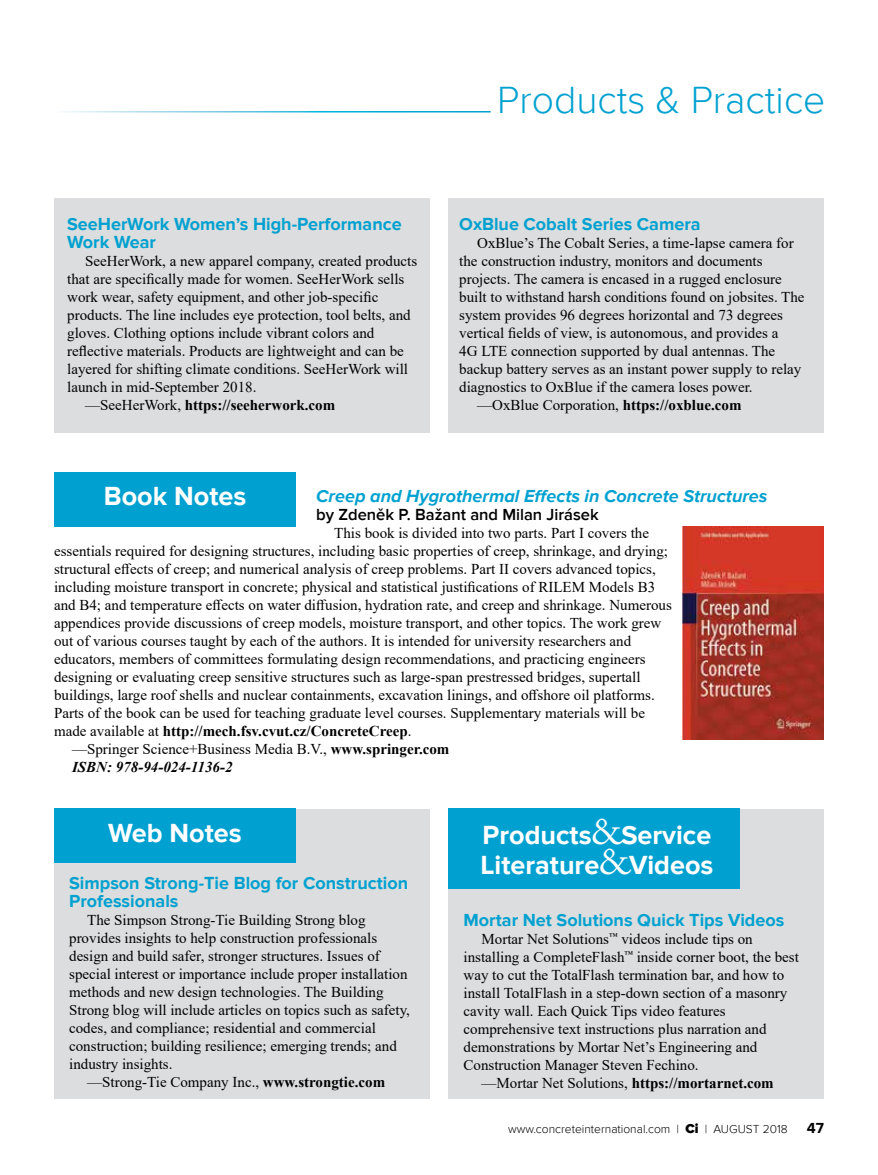
<style>
.page{position:relative;width:878px;height:1175px;background:#fff}
.page>*{position:absolute;margin:0;border:0;box-sizing:border-box;transform-origin:0 0}
.t1{font:300 39px "Proxima Nova";color:#00a1d0}
.t2{font:700 27px/30px "Proxima Nova";color:#fff}
.t3{font:700 18px/18px "Proxima Nova";color:#00a1d0}
.t4{font:italic 700 18px "Proxima Nova";color:#00a1d0}
.t5{font:600 16.5px "Proxima Nova";color:#000}
.t6{font:15px "Times New Roman";color:#000}
.t7{font:700 15px "Times New Roman";color:#000}
.t8{font:italic 700 15px "Times New Roman";color:#000}
.t9{font:700 15px "Proxima Nova";color:#000}
.t10{font:300 12px "Proxima Nova";color:#000}
.s1{font-weight:400}
.s2{font-weight:700}
.s3{font-family:"Adobe Caslon Pro";font-weight:400;font-size:36px}
.s4{font-weight:900;font-size:13.5px}
</style>
<div class="page">
<div style="left:54px;top:472px;width:242px;height:54px;background:#00a1d0"></div>
<img style="left:683px;top:526px;width:141px;height:214px">
<div style="left:448px;top:808px;width:376px;height:290px;background:#dcddde"></div>
<div style="left:54px;top:808px;width:376px;height:290px;background:#dcddde"></div>
<div style="left:54px;top:808px;width:242px;height:54px;background:#00a1d0"></div>
<div style="left:448px;top:808px;width:291px;height:81px;background:#00a1d0"></div>
<div style="left:54px;top:198px;width:376px;height:234px;background:#dcddde"></div>
<div style="left:448px;top:198px;width:376px;height:234px;background:#dcddde"></div>
<p class="t3" style="left:67px;top:216px;width:336px">SeeHerWork Women’s High-Performance<br>Work Wear</p>
<p class="t6" style="left:85px;top:251px;width:333px">SeeHerWork, a new apparel company, created products</p>
<p class="t6" style="left:67px;top:269px;width:339px">that are specifically made for women. SeeHerWork sells</p>
<p class="t6" style="left:67px;top:287px;width:312px">work wear, safety equipment, and other job-specific</p>
<p class="t6" style="left:67px;top:305px;width:345px">products. The line includes eye protection, tool belts, and</p>
<p class="t6" style="left:67px;top:323px;width:309px">gloves. Clothing options include vibrant colors and</p>
<p class="t6" style="left:67px;top:341px;width:338px">reflective materials. Products are lightweight and can be</p>
<p class="t6" style="left:67px;top:359px;width:342px">layered for shifting climate conditions. SeeHerWork will</p>
<p class="t6" style="left:67px;top:377px;width:191px">launch in mid-September 2018.</p>
<p class="t7" style="left:85px;top:394px;width:251px"><span class="s1">—SeeHerWork,</span> https://seeherwork.com</p>
<h1 class="t1" style="left:497px;top:77px;width:329px">Products &amp; Practice</h1>
<p class="t3" style="left:459px;top:216px;width:243px">OxBlue Cobalt Series Camera</p>
<p class="t6" style="left:477px;top:233px;width:318px">OxBlue’s The Cobalt Series, a time-lapse camera for</p>
<p class="t6" style="left:459px;top:251px;width:305px">the construction industry, monitors and documents</p>
<p class="t6" style="left:459px;top:269px;width:324px">projects. The camera is encased in a rugged enclosure</p>
<p class="t6" style="left:459px;top:287px;width:347px">built to withstand harsh conditions found on jobsites. The</p>
<p class="t6" style="left:459px;top:305px;width:325px">system provides 96 degrees horizontal and 73 degrees</p>
<p class="t6" style="left:459px;top:323px;width:320px">vertical fields of view, is autonomous, and provides a</p>
<p class="t6" style="left:459px;top:341px;width:317px">4G LTE connection supported by dual antennas. The</p>
<p class="t6" style="left:459px;top:359px;width:344px">backup battery serves as an instant power supply to relay</p>
<p class="t6" style="left:459px;top:377px;width:295px">diagnostics to OxBlue if the camera loses power.</p>
<p class="t6" style="left:477px;top:395px;width:266px">—OxBlue Corporation, <span class="s2">https://oxblue.com</span></p>
<h2 class="t2" style="left:104px;top:482px;width:144px">Book Notes</h2>
<p class="t4" style="left:316px;top:486px;width:453px">Creep and Hygrothermal Effects in Concrete Structures</p>
<p class="t5" style="left:316px;top:505px;width:284px">by Zdeněk P. Bažant and Milan Jirásek</p>
<p class="t6" style="left:334px;top:522px;width:316px">This book is divided into two parts. Part I covers the</p>
<p class="t6" style="left:54px;top:540px;width:615px">essentials required for designing structures, including basic properties of creep, shrinkage, and drying;</p>
<p class="t6" style="left:54px;top:558px;width:603px">structural effects of creep; and numerical analysis of creep problems. Part II covers advanced topics,</p>
<p class="t6" style="left:54px;top:576px;width:602px">including moisture transport in concrete; physical and statistical justifications of RILEM Models B3</p>
<p class="t6" style="left:54px;top:594px;width:619px">and B4; and temperature effects on water diffusion, hydration rate, and creep and shrinkage. Numerous</p>
<p class="t6" style="left:54px;top:612px;width:609px">appendices provide discussions of creep models, moisture transport, and other topics. The work grew</p>
<p class="t6" style="left:54px;top:630px;width:578px">out of various courses taught by each of the authors. It is intended for university researchers and</p>
<p class="t6" style="left:54px;top:648px;width:593px">educators, members of committees formulating design recommendations, and practicing engineers</p>
<p class="t6" style="left:54px;top:666px;width:588px">designing or evaluating creep sensitive structures such as large-span prestressed bridges, supertall</p>
<p class="t6" style="left:54px;top:684px;width:602px">buildings, large roof shells and nuclear containments, excavation linings, and offshore oil platforms.</p>
<p class="t6" style="left:54px;top:702px;width:592px">Parts of the book can be used for teaching graduate level courses. Supplementary materials will be</p>
<p class="t7" style="left:54px;top:720px;width:359px"><span class="s1">made available at</span> http://mech.fsv.cvut.cz/ConcreteCreep<span class="s1">.</span></p>
<p class="t6" style="left:72px;top:738px;width:379px">—Springer Science+Business Media B.V., <span class="s2">www.springer.com</span></p>
<p class="t8" style="left:72px;top:756px;width:162px">ISBN: 978-94-024-1136-2</p>
<h2 class="t2" style="left:108px;top:818px;width:135px">Web Notes</h2>
<p class="t3" style="left:69px;top:874px;width:340px">Simpson Strong-Tie Blog for Construction<br>Professionals</p>
<p class="t6" style="left:87px;top:909px;width:280px">The Simpson Strong-Tie Building Strong blog</p>
<p class="t6" style="left:69px;top:927px;width:309px">provides insights to help construction professionals</p>
<p class="t6" style="left:69px;top:945px;width:312px">design and build safer, stronger structures. Issues of</p>
<p class="t6" style="left:69px;top:963px;width:340px">special interest or importance include proper installation</p>
<p class="t6" style="left:69px;top:981px;width:316px">methods and new design technologies. The Building</p>
<p class="t6" style="left:69px;top:999px;width:342px">Strong blog will include articles on topics such as safety,</p>
<p class="t6" style="left:69px;top:1017px;width:308px">codes, and compliance; residential and commercial</p>
<p class="t6" style="left:69px;top:1035px;width:329px">construction; building resilience; emerging trends; and</p>
<p class="t6" style="left:69px;top:1053px;width:105px">industry insights.</p>
<p class="t6" style="left:87px;top:1071px;width:299px">—Strong-Tie Company Inc., <span class="s2">www.strongtie.com</span></p>
<h2 class="t2" style="left:480px;top:821px;width:234px">Products<span class="s3">&amp;</span>Service<br>Literature<span class="s3">&amp;</span>Videos</h2>
<p class="t3" style="left:463px;top:911px;width:322px">Mortar Net Solutions Quick Tips Videos</p>
<p class="t6" style="left:481px;top:928px;width:273px">Mortar Net Solutions<sup>™</sup> videos include tips on</p>
<p class="t6" style="left:463px;top:946px;width:337px">installing a CompleteFlash<sup>™</sup> inside corner boot, the best</p>
<p class="t6" style="left:463px;top:964px;width:322px">way to cut the TotalFlash termination bar, and how to</p>
<p class="t6" style="left:463px;top:982px;width:325px">install TotalFlash in a step-down section of a masonry</p>
<p class="t6" style="left:463px;top:1000px;width:264px">cavity wall. Each Quick Tips video features</p>
<p class="t6" style="left:463px;top:1018px;width:304px">comprehensive text instructions plus narration and</p>
<p class="t6" style="left:463px;top:1036px;width:295px">demonstrations by Mortar Net’s Engineering and</p>
<p class="t6" style="left:463px;top:1054px;width:236px">Construction Manager Steven Fechino.</p>
<p class="t7" style="left:481px;top:1072px;width:294px"><span class="s1">—Mortar Net Solutions,</span> https://mortarnet.com</p>
<p class="t10" style="left:508px;top:1121px;width:281px">www.concreteinternational.com | <span class="s4">Ci</span> | AUGUST 2018</p>
<p class="t9" style="left:806px;top:1119px;width:19px">47</p>
</div>
